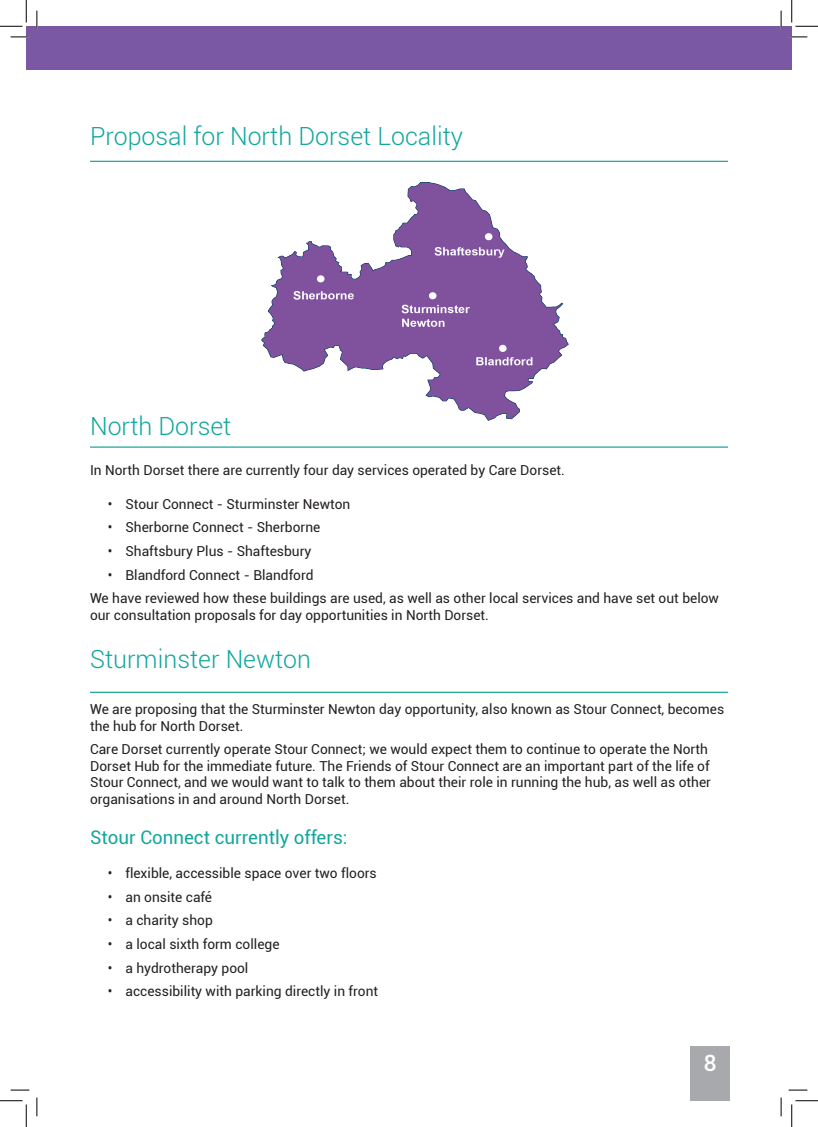
<style>
.page{position:relative;width:818px;height:1127px;background:#fff}
.page>*{position:absolute;margin:0;border:0;box-sizing:border-box;transform-origin:0 0}
.t1{font:300 25px "Roboto";color:#12a79d}
.t2{font:500 22.5px "Roboto";color:#fff}
.t3{font:18.75px "Roboto";color:#12a79d}
.t4{font:13.75px/16.5px "Roboto";color:#231f20}
</style>
<div class="page">
<div style="left:26px;top:26px;width:766px;height:44px;background:#7b58a4"></div>
<div style="left:691px;top:1045px;width:39px;height:55px;background:#a8a9ad"></div>
<img style="left:262px;top:182px;width:306px;height:238px">
<hr style="left:90px;top:161px;width:638px;height:1px;background:#1ca79d">
<hr style="left:90px;top:446px;width:638px;height:1px;background:#1ca79d">
<hr style="left:90px;top:691px;width:638px;height:1px;background:#1ca79d">
<svg style="left:11px;top:36px;width:18px;height:2px"></svg>
<svg style="left:788px;top:36px;width:19px;height:2px"></svg>
<svg style="left:11px;top:1089px;width:18px;height:1px"></svg>
<svg style="left:788px;top:1089px;width:19px;height:1px"></svg>
<svg style="left:36px;top:11px;width:2px;height:18px"></svg>
<svg style="left:36px;top:1097px;width:2px;height:18px"></svg>
<svg style="left:780px;top:11px;width:2px;height:18px"></svg>
<svg style="left:780px;top:1097px;width:2px;height:18px"></svg>
<svg style="left:0;top:0;width:27px;height:27px"></svg>
<svg style="left:0;top:1100px;width:27px;height:26px"></svg>
<svg style="left:791px;top:0;width:27px;height:27px"></svg>
<svg style="left:791px;top:1100px;width:27px;height:26px"></svg>
<h1 class="t1" style="left:90px;top:118px;width:374px">Proposal for North Dorset Locality</h1>
<h1 class="t1" style="left:90px;top:408px;width:143px">North Dorset</h1>
<p class="t4" style="left:90px;top:461px;width:476px">In North Dorset there are currently four day services operated by Care Dorset.</p>
<p class="t4" style="left:108px;top:495px;width:244px">• Stour Connect - Sturminster Newton</p>
<p class="t4" style="left:108px;top:518px;width:214px">• Sherborne Connect - Sherborne</p>
<p class="t4" style="left:108px;top:542px;width:205px">• Shaftsbury Plus - Shaftesbury</p>
<p class="t4" style="left:90px;top:562px;width:630px;line-height:23.6px;text-indent:18px">• Blandford Connect - Blandford<br>We have reviewed how these buildings are used, as well as other local services and have set out below</p>
<p class="t4" style="left:90px;top:606px;width:400px">our consultation proposals for day opportunities in North Dorset.</p>
<h1 class="t1" style="left:90px;top:641px;width:222px">Sturminster Newton</h1>
<p class="t4" style="left:90px;top:700px;width:636px">We are proposing that the Sturminster Newton day opportunity, also known as Stour Connect, becomes the hub for North Dorset.</p>
<p class="t4" style="left:90px;top:740px;width:622px">Care Dorset currently operate Stour Connect; we would expect them to continue to operate the North Dorset Hub for the immediate future. The Friends of Stour Connect are an important part of the life of Stour Connect, and we would want to talk to them about their role in running the hub, as well as other organisations in and around North Dorset.</p>
<h3 class="t3" style="left:90px;top:824px;width:259px">Stour Connect currently offers:</h3>
<p class="t4" style="left:108px;top:864px;width:271px">• flexible, accessible space over two floors</p>
<p class="t4" style="left:108px;top:887px;width:106px">• an onsite café</p>
<p class="t4" style="left:108px;top:911px;width:107px">• a charity shop</p>
<p class="t4" style="left:108px;top:935px;width:173px">• a local sixth form college</p>
<p class="t4" style="left:108px;top:958px;width:142px">• a hydrotherapy pool</p>
<p class="t4" style="left:108px;top:982px;width:272px">• accessibility with parking directly in front</p>
<h2 class="t2" style="left:704px;top:1047px;width:14px">8</h2>
</div>
